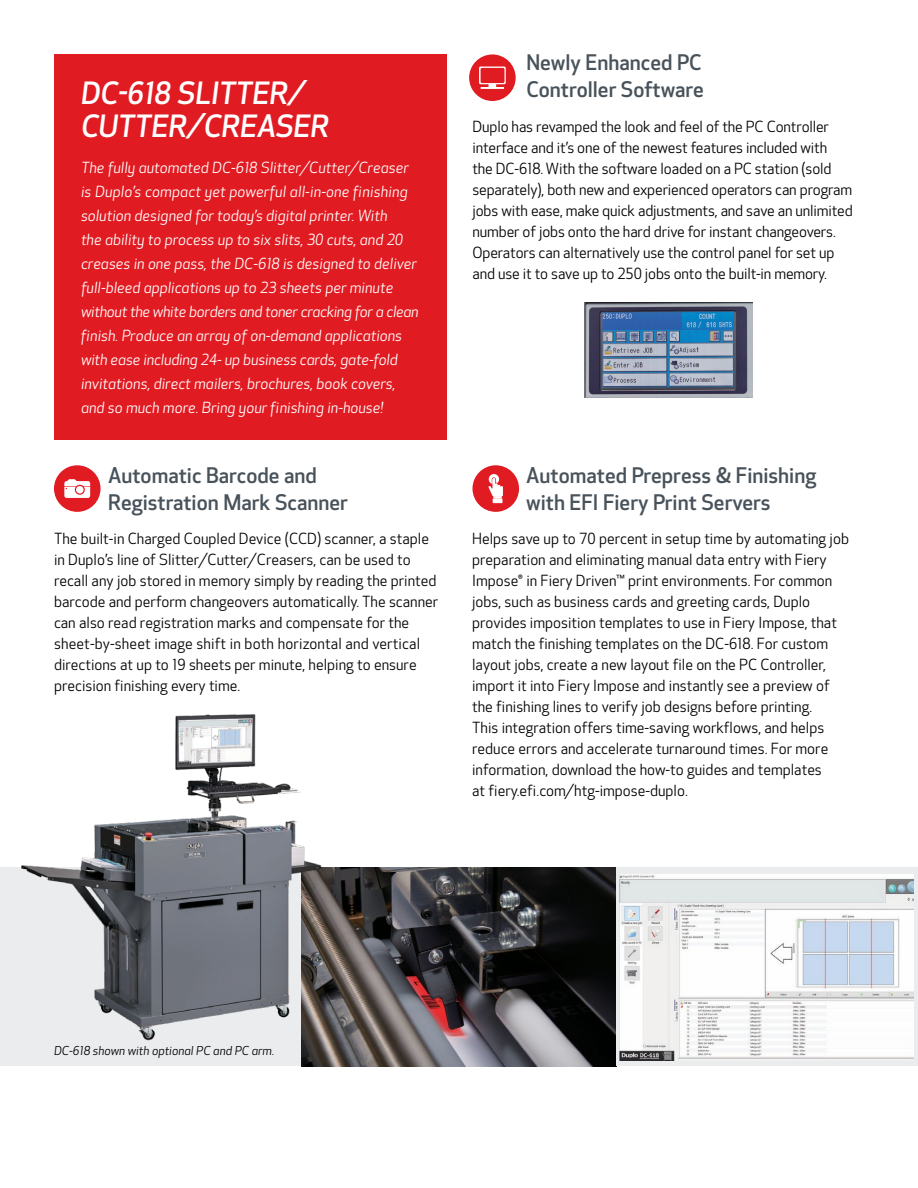
<style>
.page{position:relative;width:918px;height:1188px;background:#fff}
.page>*{position:absolute;margin:0;border:0;box-sizing:border-box;transform-origin:0 0}
.t1{font:italic 500 30px/33px "Optic Sans 302";color:#fff}
.t2{font:500 21px/27px "Optic Sans 301";color:#48525a}
.t3{font:15px/21px "Optic Sans 201";color:#000}
.t4{font:italic 15px/24px "Optic Sans 202";color:#fff}
.t5{font:italic 12px "Optic Sans 202";color:#000}
</style>
<div class="page">
<div style="left:0;top:868px;width:918px;height:198px;background:#ebeced"></div>
<img style="left:302px;top:868px;width:314px;height:198px">
<img style="left:620px;top:874px;width:294px;height:186px">
<img style="left:6px;top:714px;width:327px;height:335px">
<div style="left:469px;top:54px;width:47px;height:47px;background:#e11b22;border-radius:50%"></div>
<hr style="left:481px;top:87px;width:23px;height:2px;background:#fff">
<svg style="left:479px;top:67px;width:27px;height:21px"></svg>
<div style="left:473px;top:465px;width:46px;height:47px;background:#e11b22;border-radius:50%"></div>
<svg style="left:488px;top:474px;width:15px;height:25px"></svg>
<div style="left:493px;top:498px;width:9px;height:5px;background:#fff"></div>
<div style="left:54px;top:465px;width:47px;height:47px;background:#e11b22;border-radius:50%"></div>
<svg style="left:64px;top:479px;width:26px;height:19px"></svg>
<div style="left:54px;top:54px;width:393px;height:385px;background:#e11b22"></div>
<img style="left:584px;top:303px;width:168px;height:94px">
<h1 class="t1" style="left:81px;top:77px;width:250px">DC-618 SLITTER/<br>CUTTER/CREASER</h1>
<p class="t4" style="left:81px;top:156px;width:339px">The fully automated DC-618 Slitter/Cutter/Creaser is Duplo’s compact yet powerful all-in-one finishing solution designed for today’s digital printer. With<br>the ability to process up to six slits, 30 cuts, and 20 creases in one pass, the DC-618 is designed to deliver full-bleed applications up to 23 sheets per minute without the white borders and toner cracking for a clean finish. Produce an array of on-demand applications with ease including 24- up business cards, gate-fold invitations, direct mailers, brochures, book covers, and so much more. Bring your finishing in-house!</p>
<h2 class="t2" style="left:108px;top:462px;width:241px">Automatic Barcode and<br>Registration Mark Scanner</h2>
<p class="t3" style="left:54px;top:529px;width:386px">The built-in Charged Coupled Device (CCD) scanner, a staple in Duplo’s line of Slitter/Cutter/Creasers, can be used to recall any job stored in memory simply by reading the printed barcode and perform changeovers automatically. The scanner can also read registration marks and compensate for the sheet-by-sheet image shift in both horizontal and vertical directions at up to 19 sheets per minute, helping to ensure precision finishing every time.</p>
<h2 class="t2" style="left:526px;top:50px;width:179px">Newly Enhanced PC<br>Controller Software</h2>
<p class="t3" style="left:472px;top:116px;width:382px">Duplo has revamped the look and feel of the PC Controller interface and it’s one of the newest features included with<br>the DC-618. With the software loaded on a PC station (sold separately), both new and experienced operators can program jobs with ease, make quick adjustments, and save an unlimited number of jobs onto the hard drive for instant changeovers.<br>Operators can alternatively use the control panel for set up and use it to save up to 250 jobs onto the built-in memory.</p>
<h2 class="t2" style="left:526px;top:462px;width:292px">Automated Prepress &amp; Finishing with EFI Fiery Print Servers</h2>
<p class="t3" style="left:472px;top:529px;width:378px">Helps save up to 70 percent in setup time by automating job preparation and eliminating manual data entry with Fiery Impose® in Fiery Driven™ print environments. For common jobs, such as business cards and greeting cards, Duplo provides imposition templates to use in Fiery Impose, that match the finishing templates on the DC-618. For custom layout jobs, create a new layout file on the PC Controller, import it into Fiery Impose and instantly see a preview of the finishing lines to verify job designs before printing.<br>This integration offers time-saving workflows, and helps reduce errors and accelerate turnaround times. For more information, download the how-to guides and templates<br>at fiery.efi.com/htg-impose-duplo.</p>
<p class="t5" style="left:54px;top:1044px;width:222px">DC-618 shown with optional PC and PC arm.</p>
</div>
